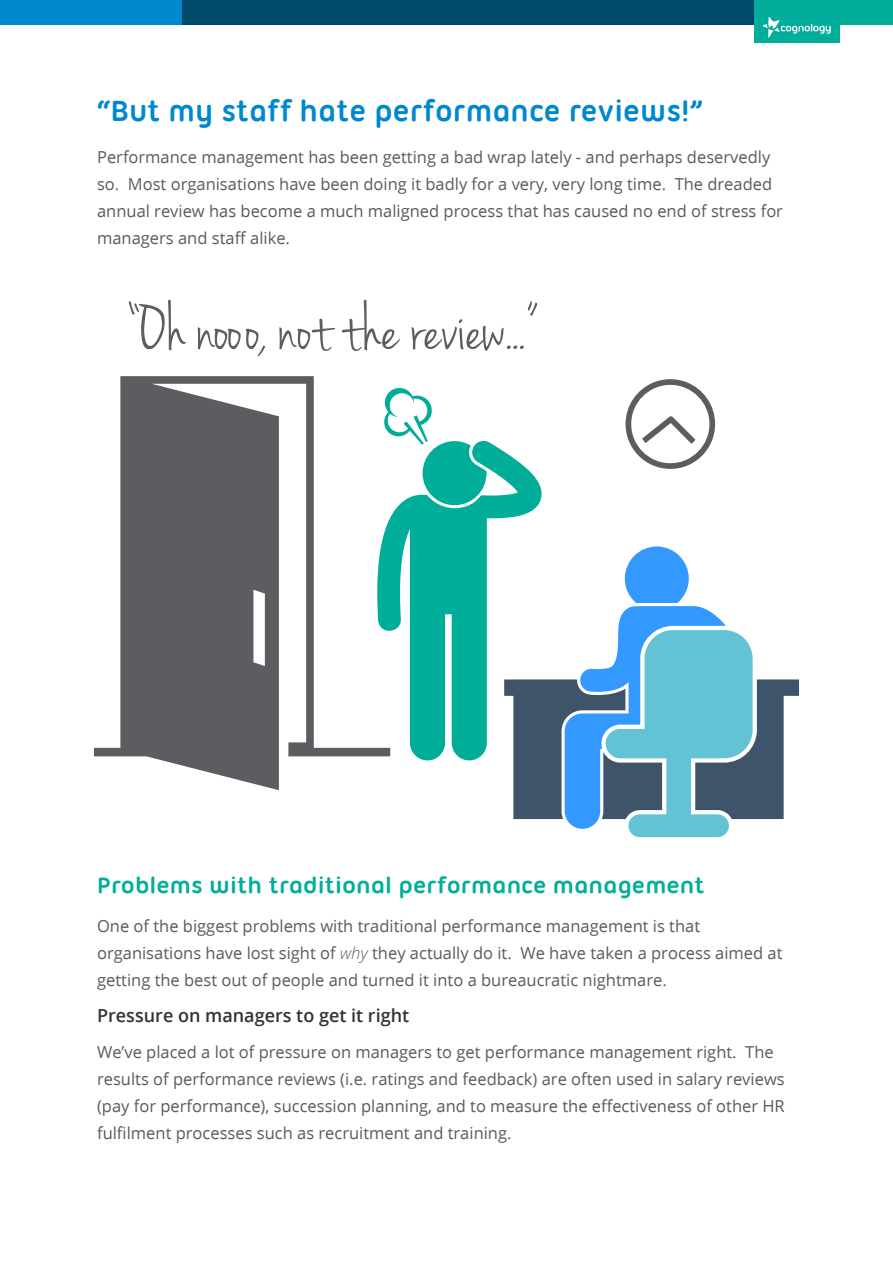
<style>
.page{position:relative;width:893px;height:1263px;background:#fff}
.page>*{position:absolute;margin:0;border:0;box-sizing:border-box;transform-origin:0 0}
.t1{font:68.4px "Jenna Sue";color:#5c5c61}
.Blue_heading{font:700 31.5px "Ubuntu Titling";color:#0088ce}
.Teal_Subhead{font:700 24px "Ubuntu Titling";color:#00ae9a;scale:1.04 1}
.t2{font:600 18px "Open Sans";color:#333}
.t3{font:16.5px/27px "Open Sans";color:#5c5c5f}
.s1{font-weight:300;font-style:italic}
</style>
<div class="page">
<div style="left:839px;top:0;width:54px;height:24px;background:#00ae9a"></div>
<div style="left:754px;top:0;width:85px;height:43px;background:#00ae9a"></div>
<div style="left:182px;top:0;width:572px;height:24px;background:#004b6c"></div>
<div style="left:0;top:0;width:182px;height:24px;background:#0088ce"></div>
<svg style="left:763px;top:17px;width:68px;height:21px"></svg>
<svg style="left:94px;top:376px;width:283px;height:414px;fill:#5c5c61"></svg>
<svg style="left:377px;top:441px;width:165px;height:319px;fill:#00ad99"></svg>
<svg style="left:382px;top:388px;width:105px;height:117px"></svg>
<svg style="left:504px;top:546px;width:295px;height:291px"></svg>
<svg style="left:625px;top:379px;width:90px;height:90px"></svg>
<p class="Blue_heading" style="left:97px;top:93px;width:607px">“But my staff hate performance reviews!”</p>
<p class="t3" style="left:97px;top:144px;width:687px">Performance management has been getting a bad wrap lately - and perhaps deservedly so. Most organisations have been doing it badly for a very, very long time. The dreaded annual review has become a much maligned process that has caused no end of stress for managers and staff alike.</p>
<h1 class="t1" style="left:127px;top:290px;width:412px">“Oh nooo, not the review...”</h1>
<p class="Teal_Subhead" style="left:97px;top:871px;width:586px">Problems with traditional performance management</p>
<p class="t3" style="left:97px;top:912px;width:687px">One of the biggest problems with traditional performance management is that organisations have lost sight of <span class="s1">why</span> they actually do it. We have taken a process aimed at getting the best out of people and turned it into a bureaucratic nightmare.</p>
<p class="t2" style="left:97px;top:1005px;width:314px">Pressure on managers to get it right</p>
<p class="t3" style="left:97px;top:1038px;width:689px">We’ve placed a lot of pressure on managers to get performance management right. The results of performance reviews (i.e. ratings and feedback) are often used in salary reviews (pay for performance), succession planning, and to measure the effectiveness of other HR fulfilment processes such as recruitment and training.</p>
</div>
